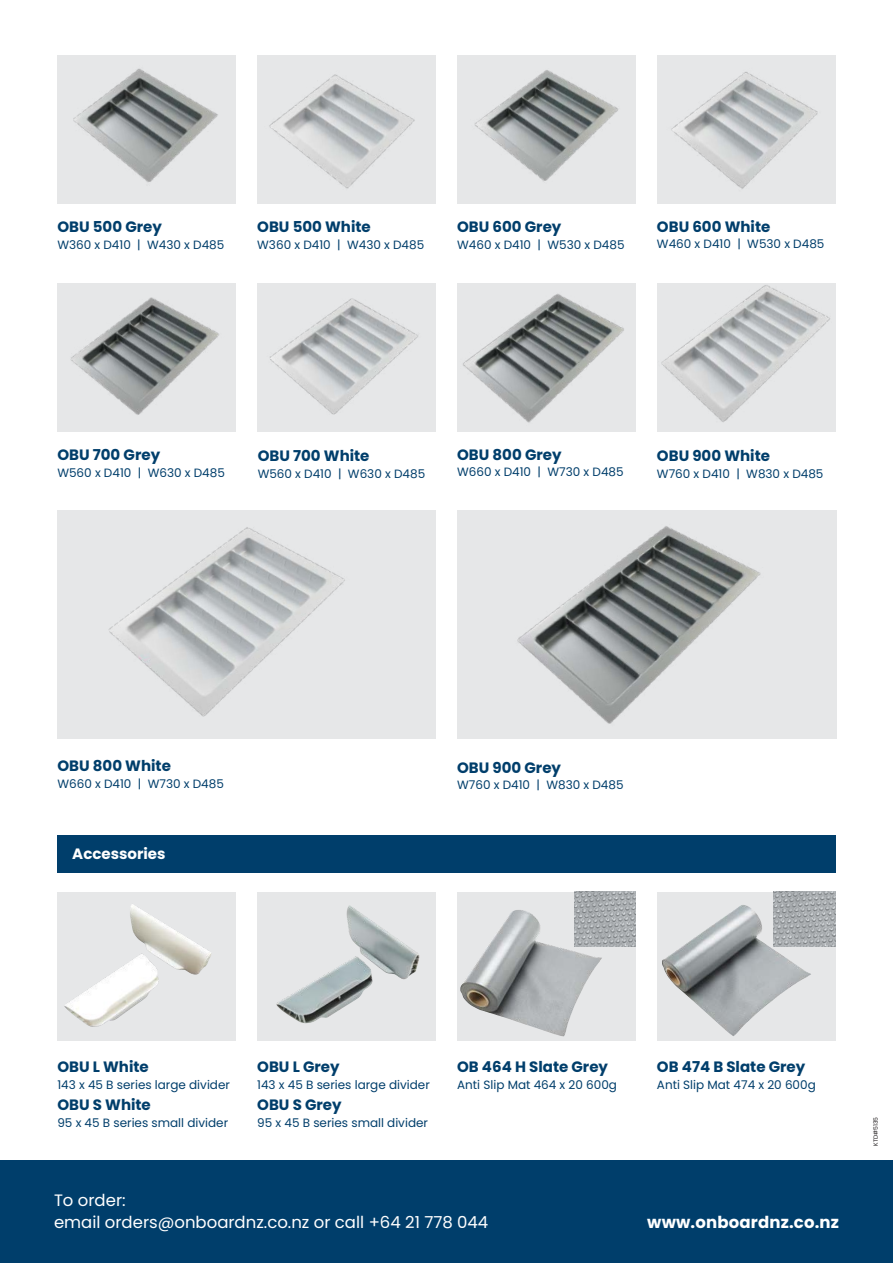
<style>
.page{position:relative;width:893px;height:1263px;background:#fff}
.page>*{position:absolute;margin:0;border:0;box-sizing:border-box;transform-origin:0 0}
.t1{font:16.5px/22.5px "Poppins";color:#fff}
.t2{font:700 16.5px "Poppins";letter-spacing:.01em;color:#fff}
.t3{font:700 15px "Poppins";color:#003e6b}
.t4{font:700 15px "Poppins";color:#fff}
.t5{font:12px "Poppins";color:#003e6b}
.t6{font:6px "Poppins";color:#231f20}
</style>
<div class="page">
<div style="left:57px;top:835px;width:779px;height:37px;background:#003e6b"></div>
<div style="left:0;top:1161px;width:893px;height:102px;background:#003e6b"></div>
<img style="left:57px;top:55px;width:179px;height:149px">
<img style="left:257px;top:55px;width:179px;height:149px">
<img style="left:457px;top:55px;width:179px;height:149px">
<div style="left:57px;top:892px;width:179px;height:149px;background:#e6e7e8"></div>
<img style="left:64px;top:904px;width:147px;height:123px">
<img style="left:657px;top:55px;width:179px;height:149px">
<img style="left:57px;top:283px;width:179px;height:149px">
<img style="left:257px;top:283px;width:179px;height:149px">
<img style="left:457px;top:283px;width:179px;height:149px">
<div style="left:257px;top:892px;width:179px;height:149px;background:#e6e7e8"></div>
<img style="left:276px;top:905px;width:144px;height:119px">
<div style="left:457px;top:892px;width:179px;height:149px;background:#e6e7e8"></div>
<img style="left:460px;top:910px;width:142px;height:126px">
<div style="left:657px;top:892px;width:179px;height:149px;background:#e6e7e8"></div>
<img style="left:662px;top:905px;width:149px;height:131px">
<div style="left:57px;top:510px;width:379px;height:229px;background:#e6e7e8"></div>
<img style="left:108px;top:527px;width:237px;height:190px">
<div style="left:457px;top:510px;width:379px;height:229px;background:#e6e7e8"></div>
<img style="left:517px;top:526px;width:244px;height:198px">
<img style="left:657px;top:283px;width:179px;height:149px">
<img style="left:574px;top:892px;width:62px;height:55px">
<img style="left:774px;top:892px;width:62px;height:55px">
<p class="t3" style="left:57px;top:218px;width:106px">OBU 500 Grey</p>
<p class="t5" style="left:57px;top:238px;width:168px">W360 x D410 | W430 x D485</p>
<p class="t3" style="left:257px;top:218px;width:115px">OBU 500 White</p>
<p class="t5" style="left:257px;top:238px;width:168px">W360 x D410 | W430 x D485</p>
<p class="t3" style="left:457px;top:218px;width:106px">OBU 600 Grey</p>
<p class="t5" style="left:457px;top:238px;width:169px">W460 x D410 | W530 x D485</p>
<p class="t3" style="left:657px;top:218px;width:115px">OBU 600 White</p>
<p class="t5" style="left:657px;top:237px;width:169px">W460 x D410 | W530 x D485</p>
<p class="t3" style="left:57px;top:446px;width:104px">OBU 700 Grey</p>
<p class="t5" style="left:57px;top:466px;width:169px">W560 x D410 | W630 x D485</p>
<p class="t3" style="left:258px;top:447px;width:113px">OBU 700 White</p>
<p class="t5" style="left:258px;top:466px;width:169px">W560 x D410 | W630 x D485</p>
<p class="t3" style="left:457px;top:446px;width:106px">OBU 800 Grey</p>
<p class="t5" style="left:457px;top:465px;width:168px">W660 x D410 | W730 x D485</p>
<p class="t3" style="left:657px;top:447px;width:115px">OBU 900 White</p>
<p class="t5" style="left:657px;top:466px;width:168px">W760 x D410 | W830 x D485</p>
<p class="t3" style="left:57px;top:757px;width:115px">OBU 800 White</p>
<p class="t5" style="left:57px;top:776px;width:168px">W660 x D410 | W730 x D485</p>
<p class="t4" style="left:72px;top:845px;width:95px">Accessories</p>
<p class="t3" style="left:457px;top:759px;width:105px">OBU 900 Grey</p>
<p class="t5" style="left:457px;top:778px;width:168px">W760 x D410 | W830 x D485</p>
<p class="t3" style="left:57px;top:1058px;width:93px">OBU L White</p>
<p class="t5" style="left:57px;top:1078px;width:174px">143 x 45 B series large divider</p>
<p class="t3" style="left:57px;top:1096px;width:95px">OBU S White</p>
<p class="t5" style="left:57px;top:1116px;width:172px">95 x 45 B series small divider</p>
<p class="t3" style="left:257px;top:1058px;width:84px">OBU L Grey</p>
<p class="t5" style="left:257px;top:1078px;width:174px">143 x 45 B series large divider</p>
<p class="t3" style="left:257px;top:1096px;width:86px">OBU S Grey</p>
<p class="t5" style="left:257px;top:1116px;width:172px">95 x 45 B series small divider</p>
<p class="t3" style="left:457px;top:1058px;width:152px">OB 464 H Slate Grey</p>
<p class="t5" style="left:457px;top:1078px;width:161px">Anti Slip Mat 464 x 20 600g</p>
<h1 class="t1" style="left:54px;top:1189px;width:436px">To order:<br>email orders@onboardnz.co.nz or call +64 21 778 044</h1>
<p class="t3" style="left:657px;top:1058px;width:150px">OB 474 B Slate Grey</p>
<p class="t5" style="left:657px;top:1078px;width:160px">Anti Slip Mat 474 x 20 600g</p>
<h1 class="t2" style="left:647px;top:1213px;width:193px">www.onboardnz.co.nz</h1>
<p class="t6" style="left:872px;top:1146px;width:31px;rotate:-90deg">KTD#5135</p>
</div>
